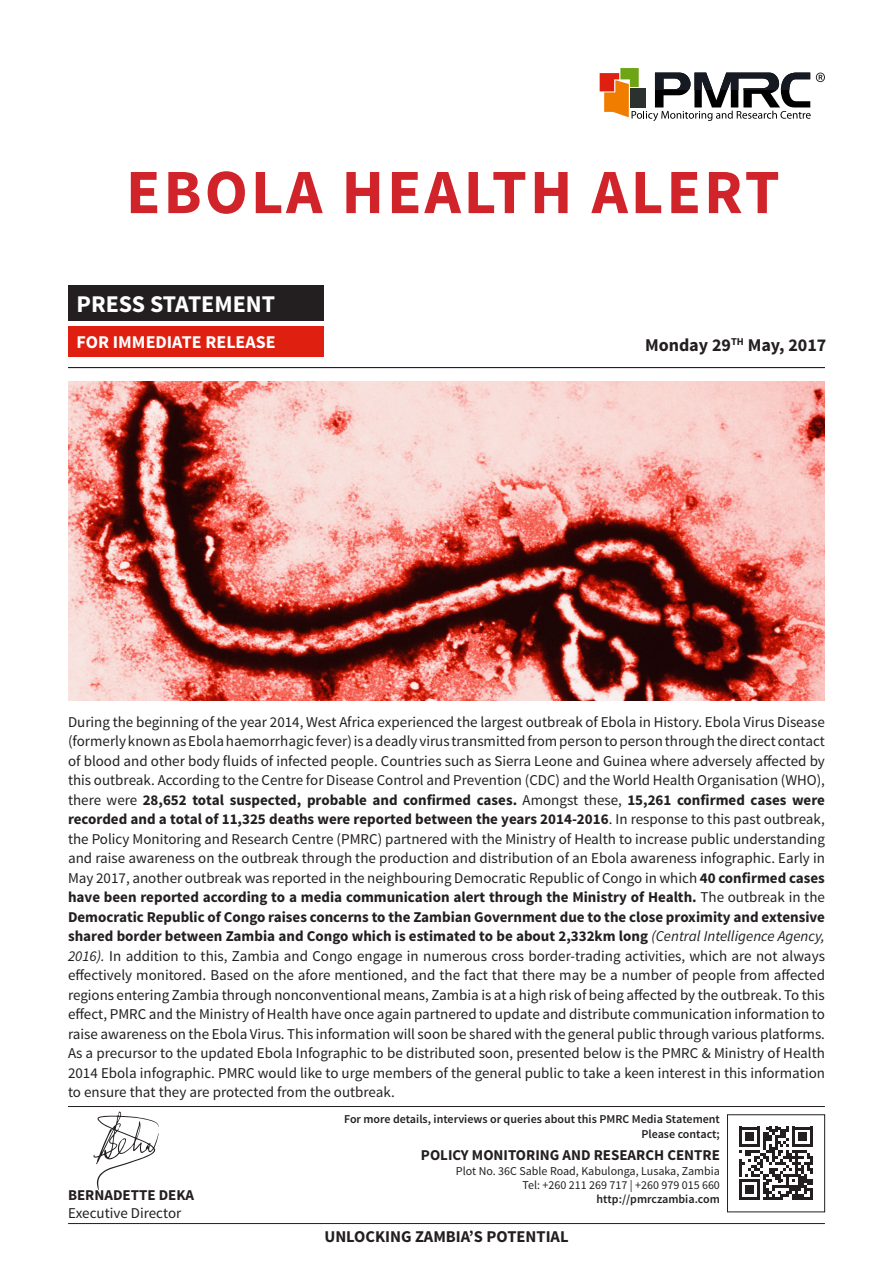
<style>
.page{position:relative;width:893px;height:1263px;background:#fff}
.page>*{position:absolute;margin:0;border:0;box-sizing:border-box;transform-origin:0 0}
.t1{font:700 63px "Source Sans Pro";letter-spacing:.05em;color:#d1232a}
.t2{font:700 24px "Source Sans Pro";color:#fff}
.t3{font:700 18px "Source Sans Pro";color:#fff}
.t4{font:700 18px "Source Sans Pro";color:#231f20}
.t5{font:700 16.5px "Source Sans Pro";color:#231f20}
.t6{font:15px/19.5px "Source Sans Pro";color:#231f20;text-align:justify}
.t7{font:700 15px "Source Sans Pro";color:#231f20}
.t8{font:600 12px "Source Sans Pro";color:#231f20}
.t9{font:12px "Source Sans Pro";color:#231f20}
.s1{font-weight:700}
.s2{font-style:italic}
</style>
<div class="page">
<hr style="left:68px;top:367px;width:757px;height:1px;background:#231f20">
<div style="left:68px;top:286px;width:255px;height:35px;background:#231f20"></div>
<div style="left:68px;top:326px;width:255px;height:31px;background:#df2010"></div>
<svg style="left:600px;top:68px;width:225px;height:53px"></svg>
<hr style="left:68px;top:1223px;width:757px;height:1px;background:#231f20">
<hr style="left:68px;top:1106px;width:757px;height:1px;background:#231f20">
<svg style="left:739px;top:1126px;width:74px;height:74px"></svg>
<div style="left:727px;top:1114px;width:98px;height:98px;border:1px solid #231f20"></div>
<svg style="left:93px;top:1111px;width:66px;height:79px"></svg>
<img style="left:69px;top:381px;width:755px;height:320px">
<p class="t1" style="left:126px;top:152px;width:655px">EBOLA HEALTH ALERT</p>
<p class="t2" style="left:77px;top:289px;width:200px">PRESS STATEMENT</p>
<p class="t3" style="left:77px;top:331px;width:200px">FOR IMMEDIATE RELEASE</p>
<p class="t4" style="left:645px;top:334px;width:183px">Monday 29<sup>TH</sup> May, 2017</p>
<p class="t6" style="left:68px;top:712px;width:758px">During the beginning of the year 2014, West Africa experienced the largest outbreak of Ebola in History. Ebola Virus Disease (formerly known as Ebola haemorrhagic fever) is a deadly virus transmitted from person to person through the direct contact of blood and other body fluids of infected people. Countries such as Sierra Leone and Guinea where adversely affected by this outbreak. According to the Centre for Disease Control and Prevention (CDC) and the World Health Organisation (WHO), there were <span class="s1">28,652 total suspected, probable and confirmed cases.</span> Amongst these, <span class="s1">15,261 confirmed cases were recorded and a total of 11,325 deaths were reported between the years 2014-2016</span>. In response to this past outbreak, the Policy Monitoring and Research Centre (PMRC) partnered with the Ministry of Health to increase public understanding and raise awareness on the outbreak through the production and distribution of an Ebola awareness infographic. Early in May 2017, another outbreak was reported in the neighbouring Democratic Republic of Congo in which <span class="s1">40 confirmed cases have been reported according to a media communication alert through the Ministry of Health.</span> The outbreak in the <span class="s1">Democratic Republic of Congo raises concerns to the Zambian Government due to the close proximity and extensive shared border between Zambia and Congo which is estimated to be about 2,332km long</span> <span class="s2">(Central Intelligence Agency, 2016).</span> In addition to this, Zambia and Congo engage in numerous cross border-trading activities, which are not always effectively monitored. Based on the afore mentioned, and the fact that there may be a number of people from affected regions entering Zambia through nonconventional means, Zambia is at a high risk of being affected by the outbreak. To this effect, PMRC and the Ministry of Health have once again partnered to update and distribute communication information to raise awareness on the Ebola Virus. This information will soon be shared with the general public through various platforms.<br>As a precursor to the updated Ebola Infographic to be distributed soon, presented below is the PMRC &amp; Ministry of Health 2014 Ebola infographic. PMRC would like to urge members of the general public to take a keen interest in this information to ensure that they are protected from the outbreak.</p>
<p class="t7" style="left:68px;top:1185px;width:127px">BERNADETTE DEKA</p>
<p class="t6" style="left:68px;top:1203px;width:115px">Executive Director</p>
<p class="t8" style="left:344px;top:1112px;width:377px">For more details, interviews or queries about this PMRC Media Statement</p>
<p class="t8" style="left:641px;top:1126px;width:80px">Please contact;</p>
<p class="t7" style="left:421px;top:1145px;width:300px">POLICY MONITORING AND RESEARCH CENTRE</p>
<p class="t9" style="left:456px;top:1163px;width:266px">Plot No. 36C Sable Road, Kabulonga, Lusaka, Zambia</p>
<p class="t9" style="left:523px;top:1177px;width:199px">Tel: +260 211 269 717 | +260 979 015 660</p>
<p class="t8" style="left:597px;top:1192px;width:125px">http://pmrczambia.com</p>
<p class="t5" style="left:324px;top:1226px;width:246px">UNLOCKING ZAMBIA’S POTENTIAL</p>
</div>
